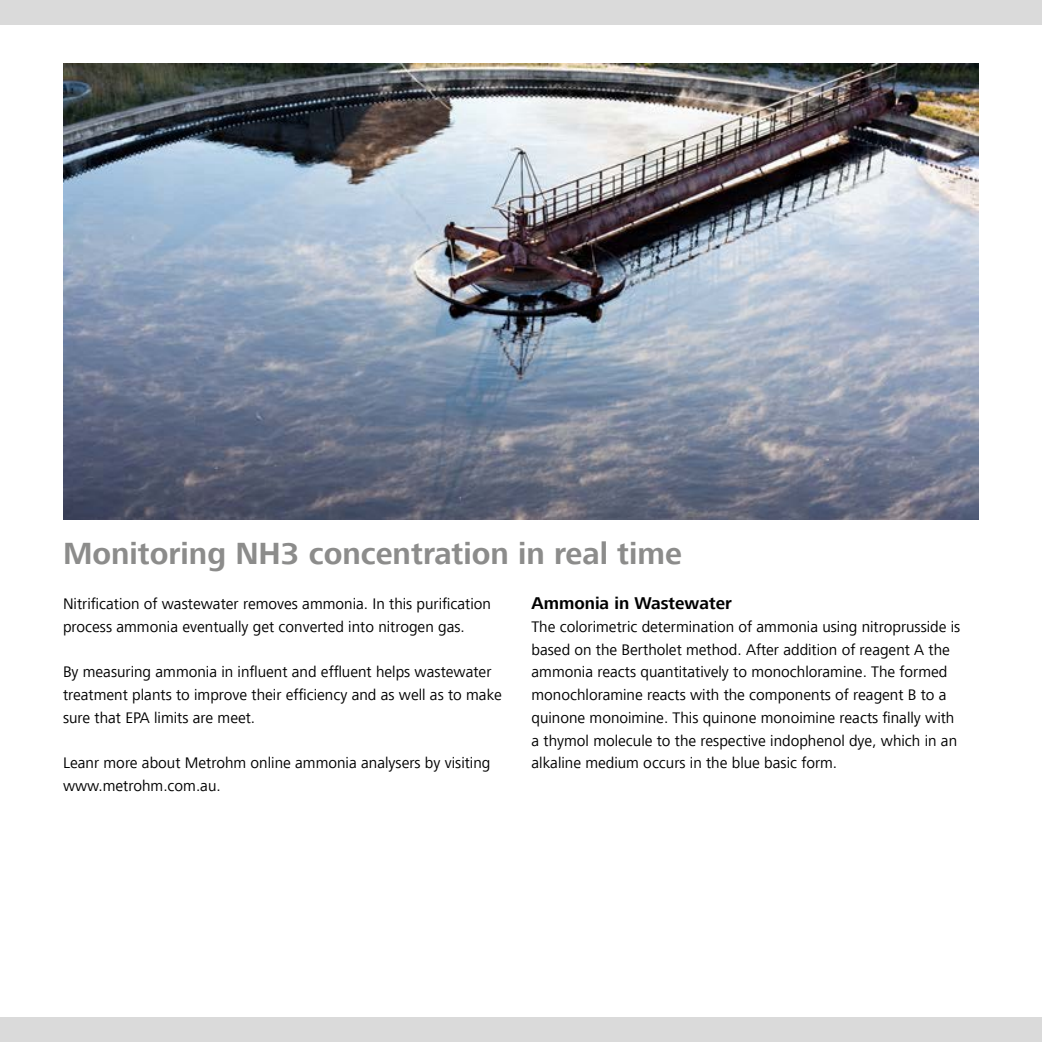
<style>
.page{position:relative;width:1042px;height:1042px;background:#fff}
.page>*{position:absolute;margin:0;border:0;box-sizing:border-box;transform-origin:0 0}
.t1{font:700 31.5px "Frutiger Next LT";color:#8c8c8b}
.t2{font:700 17.5px "Frutiger Next LT";color:#000}
.t3{font:15.75px/22.8px "Frutiger Next LT";color:#000}
</style>
<div class="page">
<img style="left:64px;top:63px;width:915px;height:457px">
<div style="left:0;top:0;width:1042px;height:25px;background:#dadada"></div>
<div style="left:0;top:1017px;width:1042px;height:25px;background:#dadada"></div>
<h1 class="t1" style="left:63px;top:535px;width:620px">Monitoring NH3 concentration in real time</h1>
<p class="t3" style="left:63px;top:592px;width:429px">Nitrification of wastewater removes ammonia. In this purification process ammonia eventually get converted into nitrogen gas.</p>
<p class="t3" style="left:63px;top:661px;width:440px">By measuring ammonia in influent and effluent helps wastewater treatment plants to improve their efficiency and as well as to make sure that EPA limits are meet.</p>
<p class="t3" style="left:63px;top:752px;width:429px">Leanr more about Metrohm online ammonia analysers by visiting www.metrohm.com.au.</p>
<p class="t2" style="left:531px;top:593px;width:202px">Ammonia in Wastewater</p>
<p class="t3" style="left:531px;top:615px;width:430px">The colorimetric determination of ammonia using nitroprusside is based on the Bertholet method. After addition of reagent A the ammonia reacts quantitatively to monochloramine. The formed monochloramine reacts with the components of reagent B to a quinone monoimine. This quinone monoimine reacts finally with a thymol molecule to the respective indophenol dye, which in an alkaline medium occurs in the blue basic form.</p>
</div>
